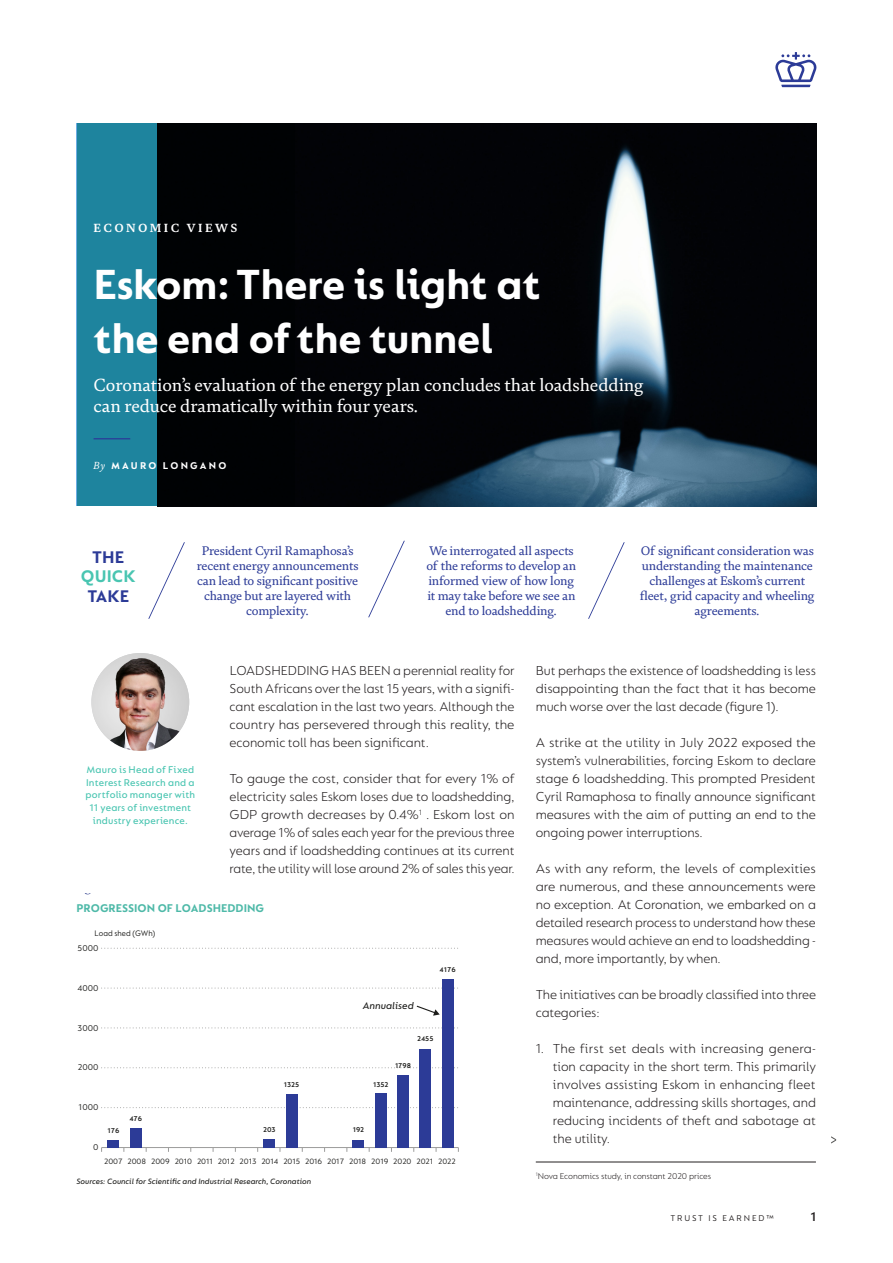
<style>
.page{position:relative;width:893px;height:1263px;background:#fff}
.page>*{position:absolute;margin:0;border:0;box-sizing:border-box;transform-origin:0 0}
.Article_Headline{font:700 45px/54px "FS Lucas";letter-spacing:-.01em;color:#fff}
.Article_Intro{font:18px/21px "FS Brabo";color:#fff}
.Quick_Take_Head{font:700 18px/19.5px "FS Lucas";letter-spacing:.005em;color:#2c3b97;text-align:center}
.Body_Text{font:300 13.8px/18px "FS Lucas";letter-spacing:-.01em;color:#231f20;text-align:justify}
.Body_Text_-_1st_Para{font:300 13.8px/18px "FS Lucas";letter-spacing:-.005em;color:#231f20;text-align:justify}
.t1{font:600 13.5px "FS Lucas";color:#231f20}
.Quick_Take_Text{font:12.75px/15px "FS Brabo";letter-spacing:-.015em;color:#2c3b97;text-align:center}
.t2{font:700 12px "FS Lucas";color:#4eb9a8}
.Strap{font:700 12px "FS Brabo";letter-spacing:.195em;color:#fff}
.Author_Bio{font:500 10.5px/12.8px "FS Lucas";letter-spacing:.015em;color:#49c5b1;text-align:center}
.Article_Byline{font:700 10.5px "FS Lucas";letter-spacing:.205em;color:#fff}
.t3{font:italic 500 10.5px "FS Lucas";color:#1d1d1b}
.Footnote{font:300 9px "FS Lucas";letter-spacing:-.005em;color:#231f20}
.t4{font:9px "FS Lucas";color:#1d1d1b}
.t5{font:9px "FS Lucas";letter-spacing:.21em;color:#231f20}
.t6{font:8.55px "FS Lucas";color:#1d1d1b;scale:.96 1}
.t7{font:8.25px "FS Lucas";letter-spacing:-.005em;color:#1d1d1b}
.t8{font:italic 500 8.25px "FS Lucas";color:#1d1d1b}
.t9{font:600 7.5px "FS Lucas";color:#1d1d1b}
.s1{font-family:"FS Brabo";font-weight:400;font-style:italic}
.s2{color:#49c5b1}
</style>
<div class="page">
<svg style="left:775px;top:52px;width:42px;height:35px"></svg>
<svg style="left:831px;top:1136px;width:5px;height:7px"></svg>
<img style="left:91px;top:653px;width:98px;height:98px;border-radius:49px">
<img style="left:294px;top:123px;width:522px;height:383px">
<svg style="left:77px;top:123px;width:217px;height:383px;background:#0b313c"></svg>
<svg style="left:148px;top:542px;width:37px;height:77px"></svg>
<svg style="left:368px;top:540px;width:37px;height:78px"></svg>
<svg style="left:588px;top:542px;width:37px;height:77px"></svg>
<hr style="left:94px;top:438px;width:36px;height:1px;background:#2c3b97">
<hr style="left:102px;top:1147px;width:356px;height:1px;background:#9d9d9c">
<svg style="left:104px;top:988px;width:354px;height:1px"></svg>
<svg style="left:104px;top:1107px;width:354px;height:1px"></svg>
<svg style="left:104px;top:1067px;width:354px;height:1px"></svg>
<svg style="left:104px;top:948px;width:354px;height:1px"></svg>
<svg style="left:104px;top:1028px;width:354px;height:1px"></svg>
<div style="left:108px;top:1140px;width:11px;height:7px;background:#2c3b97"></div>
<div style="left:130px;top:1128px;width:11px;height:19px;background:#2c3b97"></div>
<div style="left:264px;top:1139px;width:11px;height:8px;background:#2c3b97"></div>
<div style="left:286px;top:1094px;width:11px;height:53px;background:#2c3b97"></div>
<div style="left:353px;top:1140px;width:11px;height:7px;background:#2c3b97"></div>
<div style="left:375px;top:1093px;width:11px;height:54px;background:#2c3b97"></div>
<div style="left:398px;top:1075px;width:11px;height:72px;background:#2c3b97"></div>
<div style="left:420px;top:1049px;width:11px;height:98px;background:#2c3b97"></div>
<div style="left:442px;top:979px;width:11px;height:168px;background:#2c3b97"></div>
<svg style="left:416px;top:1005px;width:24px;height:11px"></svg>
<hr style="left:536px;top:1162px;width:280px;height:1px;background:#231f20">
<p class="Strap" style="left:94px;top:219px;width:145px">ECONOMIC VIEWS</p>
<p class="Article_Headline" style="left:94px;top:257px;width:449px">Eskom: There is light at the end of the tunnel</p>
<p class="Article_Intro" style="left:94px;top:374px;width:551px">Coronation’s evaluation of the energy plan concludes that loadshedding can reduce dramatically within four years.</p>
<p class="Article_Byline" style="left:94px;top:459px;width:134px"><span class="s1">By</span> MAURO LONGANO</p>
<p class="Quick_Take_Head" style="left:81px;top:547px;width:56px">THE<br><span class="s2">QUICK<br></span>TAKE</p>
<p class="Quick_Take_Text" style="left:197px;top:543px;width:163px">President Cyril Ramaphosa’s recent energy announcements can lead to significant positive change but are layered with complexity.</p>
<p class="Quick_Take_Text" style="left:426px;top:543px;width:151px">We interrogated all aspects of the reforms to develop an informed view of how long it may take before we see an end to loadshedding.</p>
<p class="Quick_Take_Text" style="left:640px;top:543px;width:176px">Of significant consideration was understanding the maintenance challenges at Eskom’s current fleet, grid capacity and wheeling agreements.</p>
<p class="Author_Bio" style="left:86px;top:763px;width:111px">Mauro is Head of Fixed<br>Interest Research and a portfolio manager with<br>11 years of investment industry experience.</p>
<p class="Body_Text_-_1st_Para" style="left:230px;top:662px;width:286px">LOADSHEDDING HAS BEEN a perennial reality for South Africans over the last 15 years, with a signifi&shy;cant escalation in the last two years. Although the country has persevered through this reality, the economic toll has been significant.</p>
<p class="Body_Text" style="left:230px;top:770px;width:287px">To gauge the cost, consider that for every 1% of electricity sales Eskom loses due to loadshedding, GDP growth decreases by 0.4%<sup>1</sup> . Eskom lost on average 1% of sales each year for the previous three years and if loadshedding continues at its current rate, the utility will lose around 2% of sales this year.</p>
<p class="t2" style="left:77px;top:901px;width:189px">PROGRESSION OF LOADSHEDDING</p>
<p class="t6" style="left:95px;top:928px;width:65px">Load shed (GWh)</p>
<p class="t4" style="left:78px;top:943px;width:22px">5000</p>
<p class="t4" style="left:77px;top:983px;width:23px">4000</p>
<p class="t4" style="left:78px;top:1022px;width:22px">3000</p>
<p class="t4" style="left:78px;top:1062px;width:22px">2000</p>
<p class="t4" style="left:79px;top:1102px;width:21px">1000</p>
<p class="t4" style="left:93px;top:1142px;width:7px">0</p>
<p class="t9" style="left:108px;top:1126px;width:13px">176</p>
<p class="t9" style="left:129px;top:1114px;width:14px">476</p>
<p class="t3" style="left:363px;top:999px;width:53px">Annualised</p>
<p class="t9" style="left:440px;top:965px;width:18px">4176</p>
<p class="t9" style="left:417px;top:1034px;width:18px">2455</p>
<p class="t9" style="left:395px;top:1061px;width:18px">1798</p>
<p class="t9" style="left:284px;top:1080px;width:17px">1325</p>
<p class="t9" style="left:373px;top:1080px;width:17px">1352</p>
<p class="t9" style="left:263px;top:1125px;width:14px">203</p>
<p class="t9" style="left:353px;top:1125px;width:13px">192</p>
<p class="t7" style="left:104px;top:1156px;width:353px">2007 2008 2009 2010 2011 2012 2013 2014 2015 2016 2017 2018 2019 2020 2021 2022</p>
<p class="t8" style="left:77px;top:1176px;width:236px">Sources: Council for Scientific and Industrial Research, Coronation</p>
<p class="Body_Text" style="left:536px;top:662px;width:282px">But perhaps the existence of loadshedding is less disappointing than the fact that it has become much worse over the last decade (figure 1).</p>
<p class="Body_Text" style="left:536px;top:734px;width:282px">A strike at the utility in July 2022 exposed the system’s vulnerabilities, forcing Eskom to declare stage 6 loadshedding. This prompted President Cyril Ramaphosa to finally announce significant measures with the aim of putting an end to the ongoing power interruptions.</p>
<p class="Body_Text" style="left:536px;top:860px;width:282px">As with any reform, the levels of complexities are numerous, and these announcements were no exception. At Coronation, we embarked on a detailed research process to understand how these measures would achieve an end to loadshedding - and, more importantly, by when.</p>
<p class="Body_Text" style="left:536px;top:986px;width:282px">The initiatives can be broadly classified into three categories:</p>
<p class="Body_Text" style="left:553px;top:1040px;width:265px;text-indent:-17px">1. The first set deals with increasing genera&shy;tion capacity in the short term. This primarily involves assisting Eskom in enhancing fleet maintenance, addressing skills shortages, and reducing incidents of theft and sabotage at the utility.</p>
<p class="Footnote" style="left:536px;top:1171px;width:177px"><sup>1</sup>Nova Economics study, in constant 2020 prices</p>
<p class="t5" style="left:670px;top:1213px;width:105px">TRUST IS EARNED™</p>
<p class="t1" style="left:810px;top:1209px;width:7px">1</p>
</div>
